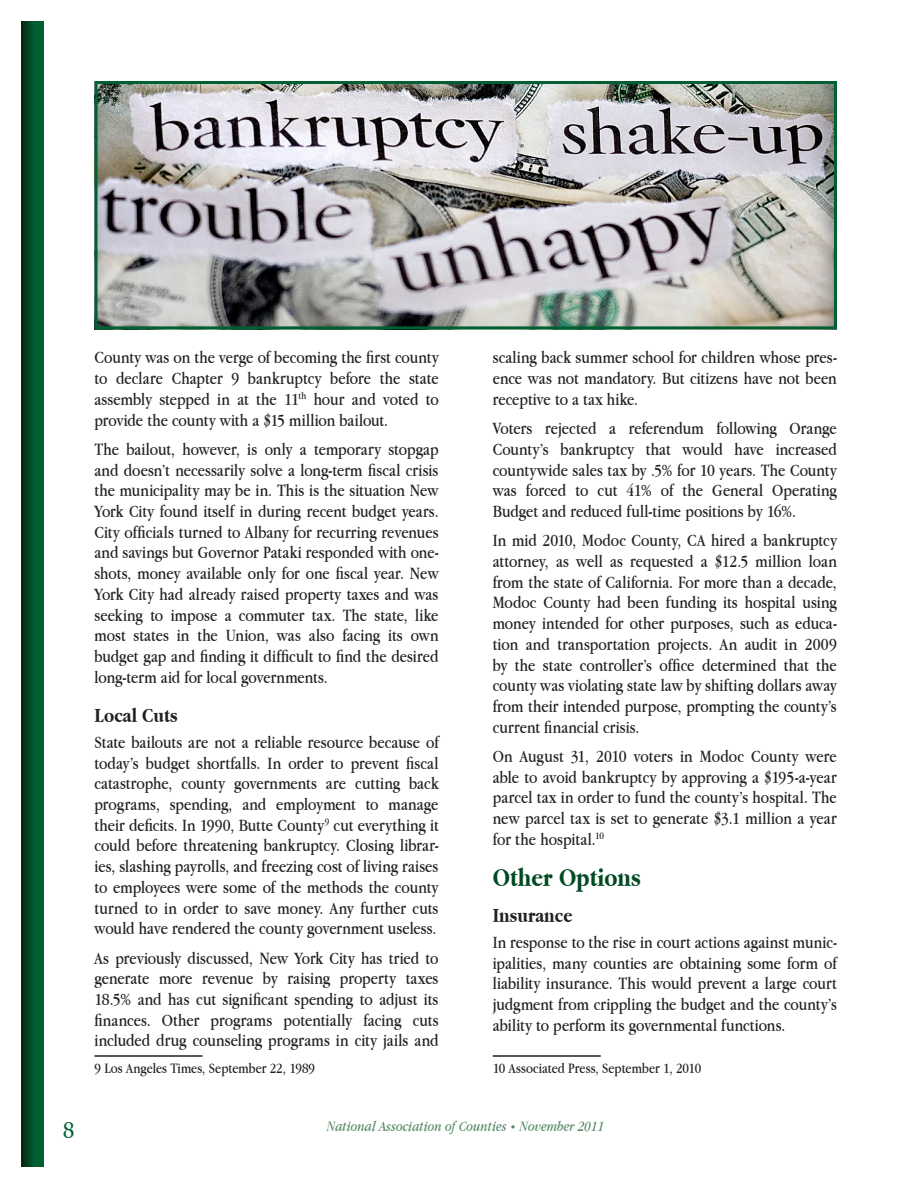
<style>
.page{position:relative;width:918px;height:1188px;background:#fff}
.page>*{position:absolute;margin:0;border:0;box-sizing:border-box;transform-origin:0 0}
.Section{font:700 27px "Apple Garamond";color:#004a22}
.t1{font:25.5px "Apple Garamond";color:#006032}
.Sub1{font:700 21px "Apple Garamond";color:#231f20}
.basic_body_text{font:18px/20.7px "Apple Garamond";color:#231f20;text-align:justify}
.endnotes{font:18px/20.7px "Apple Garamond";color:#231f20;text-align:justify}
.endnotes-2{font:15px "Apple Garamond";color:#231f20}
.t2{font:italic 15px "Apple Garamond";letter-spacing:.005em;color:#568a68}
.s1{font-size:11.25px}
</style>
<div class="page">
<svg style="left:22px;top:22px;width:21px;height:1144px"></svg>
<hr style="left:94px;top:1055px;width:108px;height:2px;background:#231f20">
<hr style="left:493px;top:1055px;width:108px;height:2px;background:#231f20">
<img style="left:98px;top:85px;width:735px;height:240px">
<div style="left:94px;top:81px;width:743px;height:248px;border:3px solid #006032"></div>
<h2 class="t1" style="left:63px;top:1115px;width:13px">8</h2>
<p class="endnotes" style="left:94px;top:347px;width:346px">County was on the verge of becoming the first county to declare Chapter 9 bankruptcy before the state assembly stepped in at the 11<sup>th</sup> hour and voted to provide the county with a $15 million bailout.</p>
<p class="basic_body_text" style="left:94px;top:438px;width:346px">The bailout, however, is only a temporary stopgap and doesn’t necessarily solve a long-term fiscal crisis the municipality may be in. This is the situation New York City found itself in during recent budget years.<br>City officials turned to Albany for recurring revenues and savings but Governor Pataki responded with one&shy;shots, money available only for one fiscal year. New York City had already raised property taxes and was seeking to impose a commuter tax. The state, like most states in the Union, was also facing its own budget gap and finding it difficult to find the desired long-term aid for local governments.</p>
<p class="Sub1" style="left:94px;top:703px;width:85px">Local Cuts</p>
<p class="basic_body_text" style="left:94px;top:732px;width:346px">State bailouts are not a reliable resource because of today’s budget shortfalls. In order to prevent fiscal catastrophe, county governments are cutting back programs, spending, and employment to manage their deficits. In 1990, Butte County<sup>9</sup> cut everything it could before threatening bankruptcy. Closing librar&shy;ies, slashing payrolls, and freezing cost of living raises to employees were some of the methods the county turned to in order to save money. Any further cuts would have rendered the county government useless.</p>
<p class="basic_body_text" style="left:94px;top:947px;width:346px">As previously discussed, New York City has tried to generate more revenue by raising property taxes 18.5% and has cut significant spending to adjust its finances. Other programs potentially facing cuts included drug counseling programs in city jails and</p>
<p class="endnotes-2" style="left:94px;top:1060px;width:222px">9 Los Angeles Times, September 22, 1989</p>
<p class="endnotes" style="left:493px;top:347px;width:346px">scaling back summer school for children whose pres&shy;ence was not mandatory. But citizens have not been receptive to a tax hike.</p>
<p class="basic_body_text" style="left:493px;top:418px;width:346px">Voters rejected a referendum following Orange County’s bankruptcy that would have increased countywide sales tax by .5% for 10 years. The County was forced to cut 41% of the General Operating Budget and reduced full-time positions by 16%.</p>
<p class="basic_body_text" style="left:493px;top:530px;width:346px">In mid 2010, Modoc County, CA hired a bankruptcy attorney, as well as requested a $12.5 million loan from the state of California. For more than a decade, Modoc County had been funding its hospital using money intended for other purposes, such as educa&shy;tion and transportation projects. An audit in 2009 by the state controller’s office determined that the county was violating state law by shifting dollars away from their intended purpose, prompting the county’s current financial crisis.</p>
<p class="basic_body_text" style="left:493px;top:746px;width:346px">On August 31, 2010 voters in Modoc County were able to avoid bankruptcy by approving a $195-a-year parcel tax in order to fund the county’s hospital. The new parcel tax is set to generate $3.1 million a year for the hospital.<sup>10</sup></p>
<p class="Section" style="left:493px;top:862px;width:150px">Other Options</p>
<p class="Sub1" style="left:493px;top:903px;width:81px">Insurance</p>
<p class="basic_body_text" style="left:493px;top:931px;width:346px">In response to the rise in court actions against munic&shy;ipalities, many counties are obtaining some form of liability insurance. This would prevent a large court judgment from crippling the budget and the county’s ability to perform its governmental functions.</p>
<p class="endnotes-2" style="left:493px;top:1060px;width:210px">10 Associated Press, September 1, 2010</p>
<p class="t2" style="left:327px;top:1117px;width:279px">National Association of Counties <span class="s1">•</span> November 2011</p>
</div>
